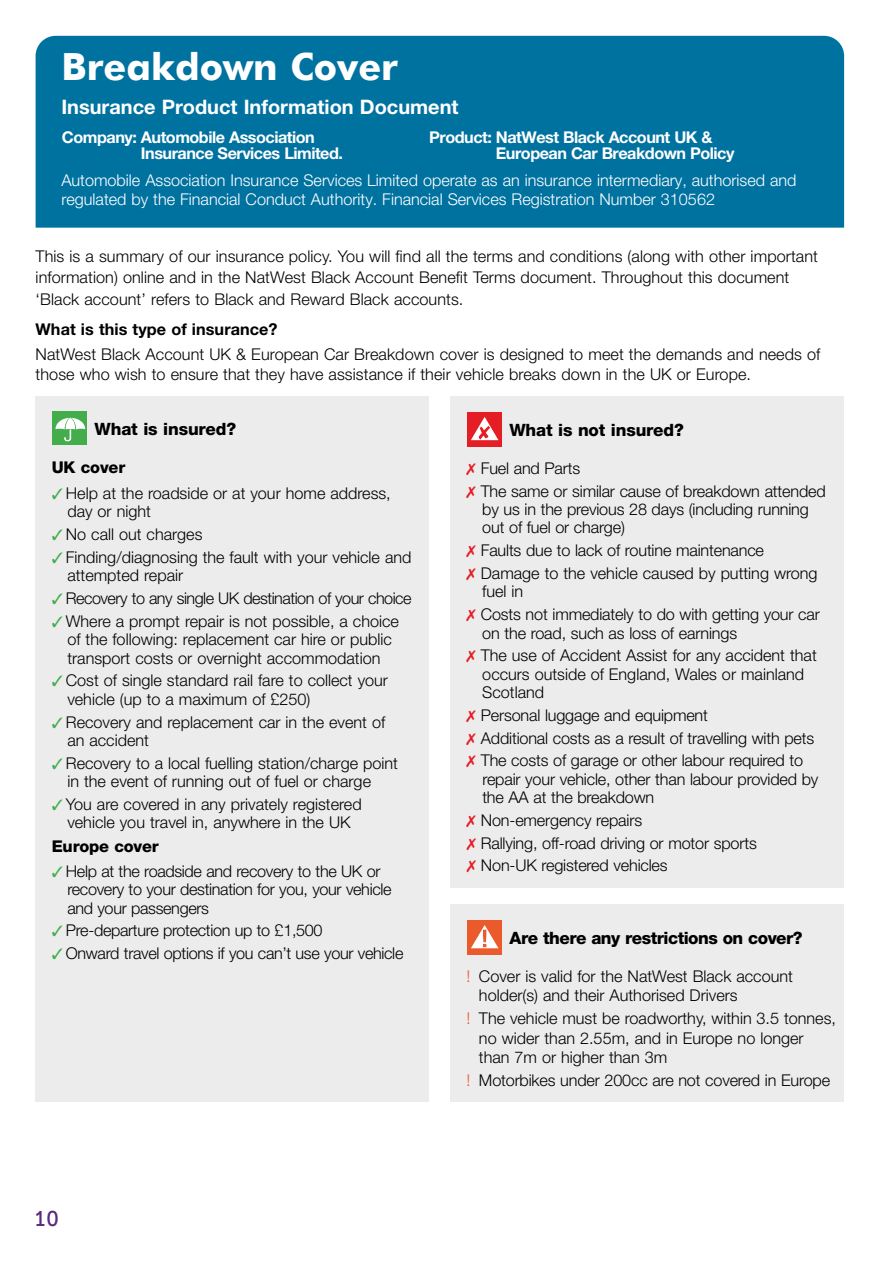
<style>
.page{position:relative;width:893px;height:1263px;background:#fff}
.page>*{position:absolute;margin:0;border:0;box-sizing:border-box;transform-origin:0 0}
.t1{font:800 37.5px "Futura BT";color:#fff}
.t2{font:22.35px "RN House Sans";color:#5a287d}
.t3{font:700 19.95px "Helvetica Neue";color:#fff}
.t4{font:800 16.95px "Helvetica Neue";letter-spacing:-.01em;color:#000}
.t5{font:800 16.95px "Helvetica Neue";letter-spacing:-.03em;color:#000}
.t6{font:300 16.2px/18.5px "Helvetica Neue";color:#000}
.t7{font:300 16.2px/18.5px "Helvetica Neue";letter-spacing:-.02em;color:#000}
.t8{font:300 16.2px/19.5px "Helvetica Neue";color:#fff}
.t9{font:700 16.2px/16.4px "Helvetica Neue";letter-spacing:-.03em;color:#fff}
.t10{font:300 16.2px "Helvetica Neue";letter-spacing:-.03em;color:#000}
.t11{font:700 16.2px "Helvetica Neue";letter-spacing:.005em;color:#000}
.t12{font:800 16.2px "Helvetica Neue";letter-spacing:-.01em;color:#000}
.s1{color:#43ad4c}
.s2{color:#e51e25}
.s3{color:#eb5a2a}
</style>
<div class="page">
<div style="left:36px;top:36px;width:808px;height:192px;background:#0072a0"></div>
<div style="left:36px;top:396px;width:393px;height:705px;background:#ececec"></div>
<div style="left:53px;top:411px;width:34px;height:34px;background:#43ad4c"></div>
<svg style="left:55px;top:418px;width:30px;height:23px"></svg>
<div style="left:450px;top:396px;width:394px;height:491px;background:#ececec"></div>
<div style="left:467px;top:412px;width:35px;height:34px;background:#e51e25"></div>
<svg style="left:471px;top:417px;width:27px;height:23px"></svg>
<div style="left:450px;top:904px;width:394px;height:197px;background:#ececec"></div>
<div style="left:468px;top:920px;width:34px;height:34px;background:#eb5a2a"></div>
<svg style="left:471px;top:925px;width:27px;height:23px"></svg>
<h1 class="t1" style="left:61px;top:40px;width:338px">Breakdown Cover</h1>
<p class="t3" style="left:61px;top:94px;width:399px">Insurance Product Information Document</p>
<p class="t9" style="left:141px;top:129px;width:204px;text-indent:-79px">Company: Automobile Association<br>Insurance Services Limited.</p>
<p class="t9" style="left:496px;top:129px;width:240px;text-indent:-67px">Product: NatWest Black Account UK &amp;<br>European Car Breakdown Policy</p>
<p class="t8" style="left:61px;top:170px;width:737px">Automobile Association Insurance Services Limited operate as an insurance intermediary, authorised and regulated by the Financial Conduct Authority. Financial Services Registration Number 310562</p>
<p class="t6" style="left:36px;top:245px;width:784px;line-height:21.1px">This is a summary of our insurance policy. You will find all the terms and conditions (along with other important information) online and in the NatWest Black Account Benefit Terms document. Throughout this document ‘Black account’ refers to Black and Reward Black accounts.</p>
<p class="t11" style="left:36px;top:319px;width:244px">What is this type of insurance?</p>
<p class="t6" style="left:36px;top:344px;width:786px;line-height:19.5px">NatWest Black Account UK &amp; European Car Breakdown cover is designed to meet the demands and needs of those who wish to ensure that they have assistance if their vehicle breaks down in the UK or Europe.</p>
<p class="t4" style="left:95px;top:418px;width:143px">What is insured?</p>
<p class="t12" style="left:52px;top:458px;width:75px">UK cover</p>
<p class="t6" style="left:67px;top:484px;width:325px;text-indent:-16px"><span class="s1">✓</span> Help at the roadside or at your home address, day or night</p>
<p class="t6" style="left:52px;top:525px;width:152px"><span class="s1">✓</span> No call out charges</p>
<p class="t6" style="left:67px;top:547px;width:346px;text-indent:-16px"><span class="s1">✓</span> Finding/diagnosing the fault with your vehicle and attempted repair</p>
<p class="t10" style="left:52px;top:588px;width:361px"><span class="s1">✓</span> Recovery to any single UK destination of your choice</p>
<p class="t6" style="left:52px;top:611px;width:349px;text-align:center"><span class="s1">✓</span> Where a prompt repair is not possible, a choice of the following: replacement car hire or public transport costs or overnight accommodation</p>
<p class="t6" style="left:67px;top:671px;width:322px;text-indent:-16px"><span class="s1">✓</span> Cost of single standard rail fare to collect your vehicle (up to a maximum of £250)</p>
<p class="t6" style="left:67px;top:712px;width:319px;text-indent:-16px"><span class="s1">✓</span> Recovery and replacement car in the event of an accident</p>
<p class="t6" style="left:67px;top:753px;width:332px;text-indent:-16px"><span class="s1">✓</span> Recovery to a local fuelling station/charge point in the event of running out of fuel or charge</p>
<p class="t6" style="left:52px;top:795px;width:311px;text-align:center"><span class="s1">✓</span> You are covered in any privately registered vehicle you travel in, anywhere in the UK</p>
<p class="t12" style="left:52px;top:837px;width:109px">Europe cover</p>
<p class="t7" style="left:67px;top:861px;width:326px;text-indent:-16px"><span class="s1">✓</span> Help at the roadside and recovery to the UK or recovery to your destination for you, your vehicle and your passengers</p>
<p class="t7" style="left:52px;top:921px;width:272px"><span class="s1">✓</span> Pre-departure protection up to £1,500</p>
<p class="t7" style="left:52px;top:944px;width:353px"><span class="s1">✓</span> Onward travel options if you can’t use your vehicle</p>
<h2 class="t2" style="left:34px;top:1204px;width:26px">10</h2>
<p class="t4" style="left:509px;top:420px;width:176px">What is not insured?</p>
<p class="t6" style="left:467px;top:456px;width:361px;line-height:22.6px"><span class="s2">✗</span> Fuel and Parts<br><span class="s2">✗</span> The same or similar cause of breakdown attended</p>
<p class="t6" style="left:482px;top:500px;width:328px">by us in the previous 28 days (including running out of fuel or charge)</p>
<p class="t6" style="left:467px;top:539px;width:352px;line-height:22.6px"><span class="s2">✗</span> Faults due to lack of routine maintenance<br><span class="s2">✗</span> Damage to the vehicle caused by putting wrong</p>
<p class="t6" style="left:467px;top:580px;width:355px;line-height:22.6px;text-indent:16px">fuel in<br><span class="s2">✗</span> Costs not immediately to do with getting your car</p>
<p class="t6" style="left:467px;top:621px;width:352px;line-height:22.6px;text-indent:16px">on the road, such as loss of earnings<br><span class="s2">✗</span> The use of Accident Assist for any accident that</p>
<p class="t6" style="left:482px;top:664px;width:323px">occurs outside of England, Wales or mainland<br>Scotland</p>
<p class="t6" style="left:467px;top:703px;width:349px;line-height:22.6px"><span class="s2">✗</span> Personal luggage and equipment<br><span class="s2">✗</span> Additional costs as a result of travelling with pets <span class="s2">✗</span> The costs of garage or other labour required to</p>
<p class="t6" style="left:482px;top:769px;width:338px">repair your vehicle, other than labour provided by the AA at the breakdown</p>
<p class="t6" style="left:467px;top:808px;width:292px;line-height:22.6px"><span class="s2">✗</span> Non-emergency repairs<br><span class="s2">✗</span> Rallying, off-road driving or motor sports <span class="s2">✗</span> Non-UK registered vehicles</p>
<p class="t5" style="left:510px;top:928px;width:295px">Are there any restrictions on cover?</p>
<p class="t6" style="left:479px;top:966px;width:315px;line-height:19.5px;text-indent:-12px"><span class="s3">!</span> Cover is valid for the NatWest Black account holder(s) and their Authorised Drivers</p>
<p class="t6" style="left:479px;top:1008px;width:359px;line-height:19.5px;text-indent:-12px"><span class="s3">!</span> The vehicle must be roadworthy, within 3.5 tonnes, no wider than 2.55m, and in Europe no longer than 7m or higher than 3m</p>
<p class="t6" style="left:467px;top:1070px;width:365px"><span class="s3">!</span> Motorbikes under 200cc are not covered in Europe</p>
</div>
